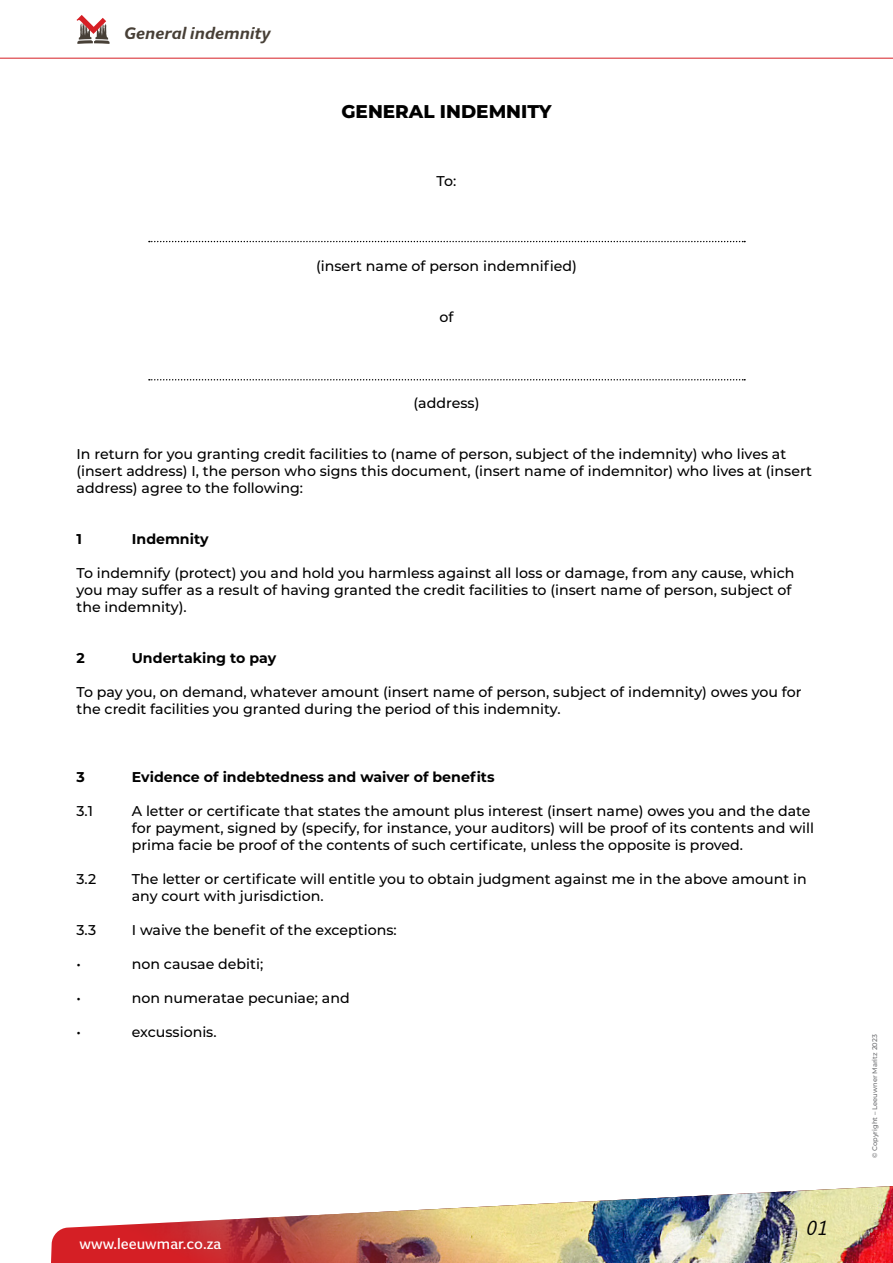
<style>
.page{position:relative;width:893px;height:1263px;background:#fff}
.page>*{position:absolute;margin:0;border:0;box-sizing:border-box;transform-origin:0 0}
.t1{font:italic 20.4px "Giacomo";color:#000}
.t2{font:800 18.45px "Montserrat";color:#000}
.t3{font:italic 700 16.65px "Giacomo";color:#473f36}
.t4{font:500 15px "Giacomo";color:#fff}
.t5{font:500 14.1px/17px "Montserrat";color:#000}
.t6{font:700 14.1px "Montserrat";color:#000}
.t7{font:500 6.75px "Montserrat";color:#6d6e71}
</style>
<div class="page">
<svg style="left:149px;top:241px;width:596px;height:1px"></svg>
<svg style="left:149px;top:379px;width:596px;height:1px"></svg>
<hr style="left:0;top:58px;width:893px;height:1px;background:#d61f25">
<svg style="left:77px;top:15px;width:33px;height:29px"></svg>
<svg style="left:51px;top:1224px;width:81px;height:39px;background:#d83137"></svg>
<img style="left:132px;top:1186px;width:761px;height:77px">
<p class="t3" style="left:124px;top:23px;width:148px">General indemnity</p>
<h2 class="t2" style="left:341px;top:98px;width:212px">GENERAL INDEMNITY</h2>
<p class="t5" style="left:437px;top:172px;width:21px">To:</p>
<p class="t5" style="left:316px;top:257px;width:262px">(insert name of person indemnified)</p>
<p class="t5" style="left:439px;top:308px;width:16px">of</p>
<p class="t5" style="left:413px;top:393px;width:67px">(address)</p>
<p class="t5" style="left:77px;top:444px;width:737px">In return for you granting credit facilities to (name of person, subject of the indemnity) who lives at (insert address) I, the person who signs this document, (insert name of indemnitor) who lives at (insert address) agree to the following:</p>
<p class="t6" style="left:77px;top:528px;width:7px">1</p>
<p class="t6" style="left:132px;top:528px;width:78px">Indemnity</p>
<p class="t5" style="left:77px;top:564px;width:719px">To indemnify (protect) you and hold you harmless against all loss or damage, from any cause, which you may suffer as a result of having granted the credit facilities to (insert name of person, subject of the indemnity).</p>
<p class="t6" style="left:77px;top:647px;width:10px">2</p>
<p class="t6" style="left:132px;top:647px;width:146px">Undertaking to pay</p>
<p class="t5" style="left:77px;top:683px;width:727px">To pay you, on demand, whatever amount (insert name of person, subject of indemnity) owes you for the credit facilities you granted during the period of this indemnity.</p>
<p class="t6" style="left:77px;top:767px;width:10px">3</p>
<p class="t6" style="left:132px;top:767px;width:364px">Evidence of indebtedness and waiver of benefits</p>
<p class="t5" style="left:77px;top:802px;width:18px">3.1</p>
<p class="t5" style="left:132px;top:802px;width:684px">A letter or certificate that states the amount plus interest (insert name) owes you and the date for payment, signed by (specify, for instance, your auditors) will be proof of its contents and will prima facie be proof of the contents of such certificate, unless the opposite is proved.</p>
<p class="t5" style="left:77px;top:870px;width:21px">3.2</p>
<p class="t5" style="left:132px;top:870px;width:676px">The letter or certificate will entitle you to obtain judgment against me in the above amount in any court with jurisdiction.</p>
<p class="t5" style="left:77px;top:921px;width:21px">3.3</p>
<p class="t5" style="left:132px;top:921px;width:266px">I waive the benefit of the exceptions:</p>
<p class="t5" style="left:77px;top:955px;width:6px">•</p>
<p class="t5" style="left:132px;top:955px;width:133px">non causae debiti;</p>
<p class="t5" style="left:77px;top:989px;width:6px">•</p>
<p class="t5" style="left:132px;top:989px;width:219px">non numeratae pecuniae; and</p>
<p class="t5" style="left:77px;top:1023px;width:6px">•</p>
<p class="t5" style="left:132px;top:1023px;width:86px">excussionis.</p>
<p class="t4" style="left:80px;top:1235px;width:143px">www.leeuwmar.co.za</p>
<h1 class="t1" style="left:806px;top:1216px;width:23px">01</h1>
<p class="t7" style="left:870px;top:1158px;width:125px;rotate:-90deg">© Copyright – Leeuwner Maritz 2023</p>
</div>
